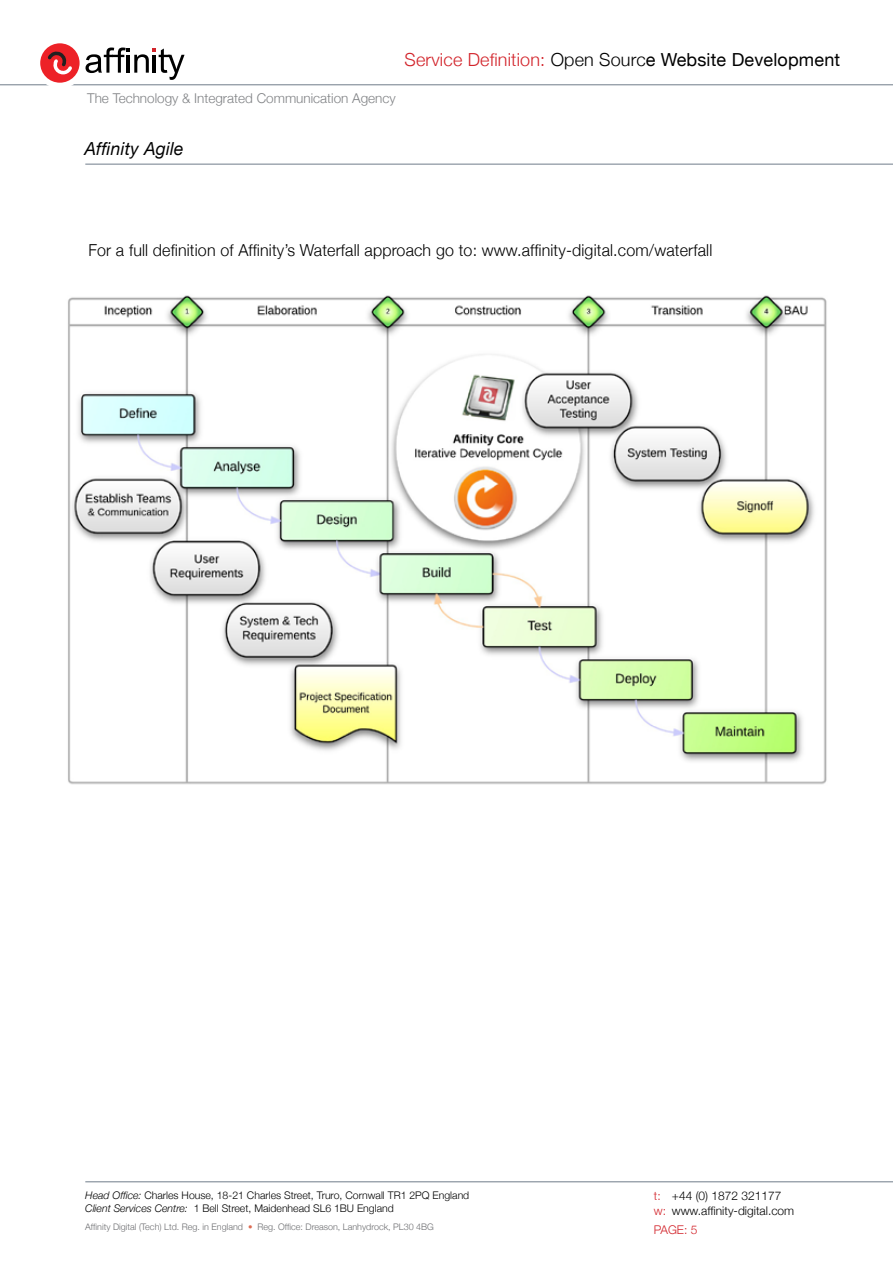
<style>
.page{position:relative;width:893px;height:1263px;background:#fff}
.page>*{position:absolute;margin:0;border:0;box-sizing:border-box;transform-origin:0 0}
.t1{font:18px "Helvetica Neue";letter-spacing:.01em;color:#000}
.t2{font:italic 18px "Helvetica Neue";letter-spacing:.01em;color:#000}
.t3{font:300 16.5px "Helvetica Neue";letter-spacing:.01em;color:#000}
.t4{font:300 13.5px "Helvetica Neue";color:#808285}
.t5{font:300 12px/14.4px "Helvetica Neue";color:#000}
.t6{font:300 12px "Helvetica Neue";color:#d2232a}
.t7{font:300 10.5px/12.6px "Helvetica Neue";color:#000}
.t8{font:300 9px "Helvetica Neue";color:#6d6e71}
.s1{font-weight:300;color:#d2232a}
.s2{font-weight:300}
.s3{font-style:italic}
.s4{color:#dd6d54}
.s5{color:#d2232a}
</style>
<div class="page">
<hr style="left:0;top:84px;width:893px;height:1px;background:#707c8a">
<hr style="left:85px;top:164px;width:808px;height:1px;background:#707c8a">
<hr style="left:85px;top:1181px;width:808px;height:1px;background:#707c8a">
<div style="left:35px;top:38px;width:50px;height:50px;background:#fff;border-radius:50%"></div>
<svg style="left:86px;top:48px;width:99px;height:32px"></svg>
<div style="left:40px;top:43px;width:40px;height:40px;background:#ed2127;border-radius:50%"></div>
<svg style="left:48px;top:51px;width:24px;height:23px"></svg>
<img style="left:68px;top:295px;width:759px;height:490px">
<h1 class="t1" style="left:405px;top:46px;width:437px"><span class="s1">Service Definition:</span> <span class="s2">Open Sourc</span>e Website Development</h1>
<p class="t4" style="left:87px;top:87px;width:310px">The Technology &amp; Integrated Communication Agency</p>
<h1 class="t2" style="left:84px;top:135px;width:101px">Affinity Agile</h1>
<h2 class="t3" style="left:88px;top:237px;width:625px">For a full definition of Affinity’s Waterfall approach go to: www.affinity-digital.com/waterfall</h2>
<p class="t7" style="left:85px;top:1188px;width:386px"><span class="s3">Head Office:</span> Charles House, 18-21 Charles Street, Truro, Cornwall TR1 2PQ England<br><span class="s3">Client Services Centre:</span> 1 Bell Street, Maidenhead SL6 1BU England</p>
<p class="t8" style="left:85px;top:1220px;width:350px">Affinity Digital (Tech) Ltd. Reg. in England <span class="s4">•</span> Reg. Office: Dreason, Lanhydrock, PL30 4BG</p>
<p class="t5" style="left:654px;top:1188px;width:142px"><span class="s5">t:</span> +44 (0) 1872 321177 <span class="s5">w:</span> www.affinity-digital.com</p>
<p class="t6" style="left:654px;top:1220px;width:45px">PAGE: 5</p>
</div>
